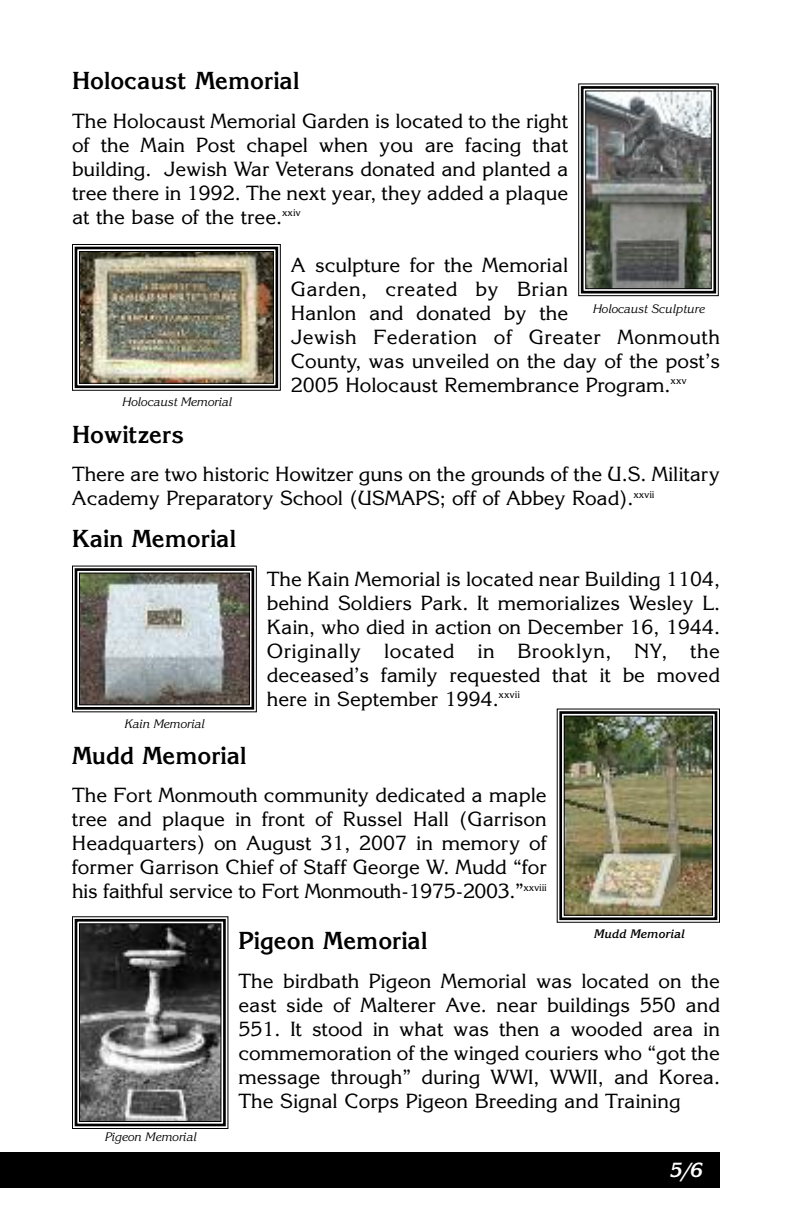
<style>
.page{position:relative;width:792px;height:1224px;background:#fff}
.page>*{position:absolute;margin:0;border:0;box-sizing:border-box;transform-origin:0 0}
.t1{font:700 24px "Korinna";color:#000}
.t2{font:20px/24px "Korinna";color:#000;text-align:justify}
.t3{font:italic 700 20px "Korinna";color:#fff}
.t4{font:italic 12px "Korinna";color:#000}
.t5{font:italic 700 12px "Korinna";color:#000}
.s1{color:#000}
</style>
<div class="page">
<div style="left:0;top:1152px;width:14px;height:36px;background:#000"></div>
<div style="left:3px;top:1152px;width:717px;height:36px;background:#000"></div>
<img style="left:587px;top:92px;width:123px;height:195px">
<div style="left:578px;top:83px;width:141px;height:213px;border:1px solid #000"></div>
<div style="left:581px;top:86px;width:135px;height:208px;border:3px solid #000"></div>
<div style="left:585px;top:90px;width:127px;height:199px;border:1px solid #000"></div>
<img style="left:81px;top:253px;width:191px;height:129px">
<div style="left:72px;top:244px;width:209px;height:147px;border:1px solid #000"></div>
<div style="left:75px;top:247px;width:203px;height:141px;border:3px solid #000"></div>
<div style="left:79px;top:251px;width:195px;height:133px;border:1px solid #000"></div>
<img style="left:81px;top:575px;width:167px;height:128px">
<div style="left:72px;top:566px;width:185px;height:146px;border:1px solid #000"></div>
<div style="left:75px;top:568px;width:179px;height:142px;border:3px solid #000"></div>
<div style="left:79px;top:573px;width:171px;height:132px;border:1px solid #000"></div>
<img style="left:566px;top:718px;width:145px;height:196px">
<div style="left:557px;top:709px;width:163px;height:214px;border:1px solid #000"></div>
<div style="left:559px;top:711px;width:158px;height:209px;border:3px solid #000"></div>
<div style="left:564px;top:716px;width:149px;height:200px;border:1px solid #000"></div>
<img style="left:81px;top:925px;width:138px;height:195px">
<div style="left:72px;top:916px;width:156px;height:213px;border:1px solid #000"></div>
<div style="left:75px;top:919px;width:151px;height:207px;border:3px solid #000"></div>
<div style="left:79px;top:923px;width:142px;height:199px;border:1px solid #000"></div>
<p class="t1" style="left:72px;top:72px;width:229px">Holocaust Memorial</p>
<p class="t2" style="left:72px;top:111px;width:498px">The Holocaust Memorial Garden is located to the right of the Main Post chapel when you are facing that building. Jewish War Veterans donated and planted a tree there in 1992. The next year, they added a plaque at the base of the tree.<sup>xxiv</sup></p>
<p class="t2" style="left:291px;top:255px;width:431px;text-align:left">A sculpture for the Memorial<br>Garden, created by Brian<br>Hanlon and donated by the<br>Jewish Federation of Greater Monmouth County, was unveiled on the day of the post’s 2005 Holocaust Remembrance Program.<sup>xxv</sup></p>
<p class="t1" style="left:72px;top:426px;width:114px">Howitzers</p>
<p class="t2" style="left:72px;top:464px;width:650px">There are two historic Howitzer guns on the grounds of the U.S. Military<br>Academy Preparatory School (USMAPS; off of Abbey Road).<sup>xxvii</sup></p>
<p class="t1" style="left:72px;top:530px;width:165px">Kain Memorial</p>
<p class="t2" style="left:267px;top:569px;width:455px">The Kain Memorial is located near Building 1104, behind Soldiers Park. It memorializes Wesley L.<br>Kain, who died in action on December 16, 1944.<br>Originally located in Brooklyn, NY, the deceased’s family requested that it be moved here in September 1994.<sup>xxvii</sup></p>
<p class="t1" style="left:72px;top:746px;width:176px">Mudd Memorial</p>
<p class="t2" style="left:72px;top:785px;width:476px">The Fort Monmouth community dedicated a maple tree and plaque in front of Russel Hall (Garrison Headquarters) on August 31, 2007 in memory of former Garrison Chief of Staff George W. Mudd “for his faithful service to Fort Monmouth-1975-2003.”<sup>xxviii</sup></p>
<p class="t1" style="left:238px;top:932px;width:190px">Pigeon Memorial</p>
<p class="t2" style="left:238px;top:971px;width:483px">The birdbath Pigeon Memorial was located on the east side of Malterer Ave. near buildings 550 and 551. It stood in what was then a wooded area in commemoration of the winged couriers who “got the message through” during WWI, WWII, and Korea.<br>The Signal Corps Pigeon Breeding and Training</p>
<p class="t4" style="left:592px;top:304px;width:114px">Holocaust Sculpture</p>
<p class="t4" style="left:122px;top:398px;width:111px">Holocaust Memorial</p>
<p class="t4" style="left:124px;top:719px;width:82px">Kain Memorial</p>
<p class="t5" style="left:594px;top:930px;width:92px">Mudd Memorial</p>
<p class="t4" style="left:104px;top:1133px;width:93px">Pigeon Memorial</p>
<p class="t3" style="left:669px;top:1163px;width:46px">5/6 <span class="s1">.</span></p>
</div>
